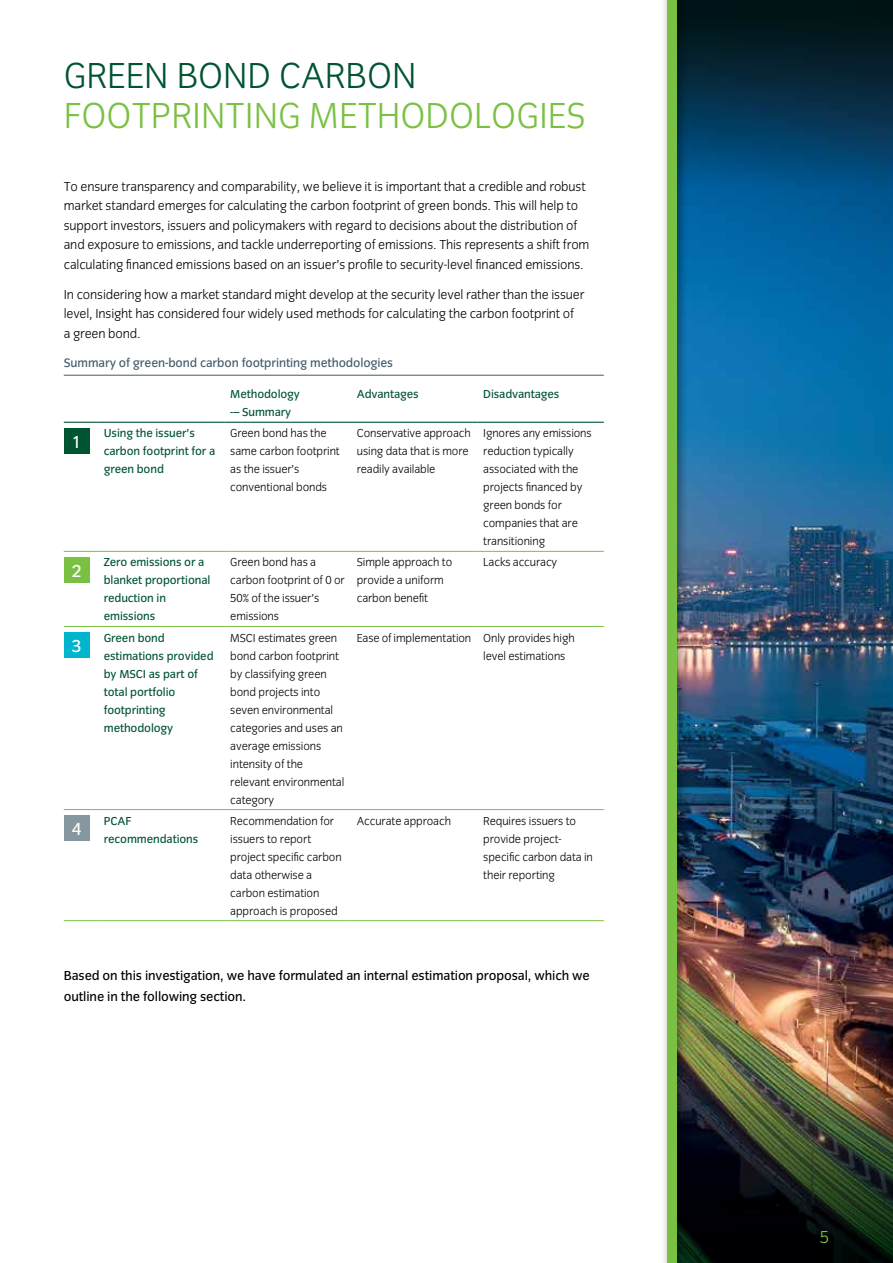
<style>
.page{position:relative;width:893px;height:1263px;background:#fff}
.page>*{position:absolute;margin:0;border:0;box-sizing:border-box;transform-origin:0 0}
.t1{font:37.5px "Congress Sans Light Std";color:#7ac143}
.t2{font:37.5px "Congress Sans Light Std";color:#005432}
.t3{font:18px "Congress Sans Std";color:#fff}
.t4{font:18px "Congress Sans Light Std";color:#7ac143}
.t5{font:13.5px/19.5px "Congress Sans Light Std";letter-spacing:-.01em;color:#000}
.t6{font:13.5px/20.2px "Congress Sans Std";letter-spacing:-.01em;color:#000}
.t7{font:12.75px "Congress Sans Std";letter-spacing:-.01em;color:#425a69}
.t8{font:12px/18px "Congress Sans Light Std";letter-spacing:-.01em;color:#000}
.t9{font:12px/18px "Congress Sans Std";letter-spacing:-.01em;color:#005432}
</style>
<div class="page">
<img style="left:688px;top:304px;width:205px;height:656px">
<img style="left:688px;top:960px;width:205px;height:303px">
<svg style="left:688px;top:0;width:205px;height:304px;background:#02436b"></svg>
<div style="left:661px;top:0;width:27px;height:1263px;background:#000;opacity:.45"></div>
<div style="left:667px;top:0;width:9px;height:1263px;background:#7ac143"></div>
<hr style="left:64px;top:375px;width:540px;height:1px;background:#425a69">
<hr style="left:64px;top:551px;width:34px;height:1px;background:#7ac143">
<hr style="left:98px;top:551px;width:126px;height:1px;background:#7ac143">
<hr style="left:224px;top:551px;width:127px;height:1px;background:#7ac143">
<hr style="left:351px;top:551px;width:126px;height:1px;background:#7ac143">
<hr style="left:477px;top:551px;width:127px;height:1px;background:#7ac143">
<hr style="left:64px;top:626px;width:34px;height:1px;background:#7ac143">
<hr style="left:98px;top:626px;width:126px;height:1px;background:#7ac143">
<hr style="left:224px;top:626px;width:127px;height:1px;background:#7ac143">
<hr style="left:351px;top:626px;width:126px;height:1px;background:#7ac143">
<hr style="left:477px;top:626px;width:127px;height:1px;background:#7ac143">
<hr style="left:64px;top:809px;width:34px;height:1px;background:#7ac143">
<hr style="left:98px;top:809px;width:126px;height:1px;background:#7ac143">
<hr style="left:224px;top:809px;width:127px;height:1px;background:#7ac143">
<hr style="left:351px;top:809px;width:126px;height:1px;background:#7ac143">
<hr style="left:477px;top:809px;width:127px;height:1px;background:#7ac143">
<hr style="left:64px;top:920px;width:34px;height:1px;background:#7ac143">
<hr style="left:98px;top:920px;width:126px;height:1px;background:#7ac143">
<hr style="left:224px;top:920px;width:127px;height:1px;background:#7ac143">
<hr style="left:351px;top:920px;width:126px;height:1px;background:#7ac143">
<hr style="left:477px;top:920px;width:127px;height:1px;background:#7ac143">
<hr style="left:64px;top:422px;width:34px;height:1px;background:#005432">
<hr style="left:98px;top:422px;width:126px;height:1px;background:#005432">
<hr style="left:224px;top:422px;width:127px;height:1px;background:#005432">
<hr style="left:351px;top:422px;width:126px;height:1px;background:#005432">
<hr style="left:477px;top:422px;width:127px;height:1px;background:#005432">
<div style="left:64px;top:428px;width:25px;height:26px;background:#005432"></div>
<div style="left:64px;top:557px;width:25px;height:26px;background:#7ac143"></div>
<div style="left:64px;top:632px;width:25px;height:26px;background:#00b5cc"></div>
<div style="left:64px;top:815px;width:25px;height:26px;background:#86979f"></div>
<h1 class="t2" style="left:64px;top:55px;width:354px">GREEN BOND CARBON</h1>
<h1 class="t1" style="left:64px;top:96px;width:523px">FOOTPRINTING METHODOLOGIES</h1>
<p class="t5" style="left:64px;top:177px;width:527px">To ensure transparency and comparability, we believe it is important that a credible and robust market standard emerges for calculating the carbon footprint of green bonds. This will help to support investors, issuers and policymakers with regard to decisions about the distribution of and exposure to emissions, and tackle underreporting of emissions. This represents a shift from calculating financed emissions based on an issuer’s profile to security-level financed emissions.</p>
<p class="t5" style="left:64px;top:285px;width:522px">In considering how a market standard might develop at the security level rather than the issuer level, Insight has considered four widely used methods for calculating the carbon footprint of<br>a green bond.</p>
<p class="t7" style="left:64px;top:355px;width:331px">Summary of green-bond carbon footprinting methodologies</p>
<p class="t9" style="left:230px;top:385px;width:71px">Methodology -– Summary</p>
<p class="t9" style="left:357px;top:385px;width:63px">Advantages</p>
<p class="t9" style="left:483px;top:385px;width:78px">Disadvantages</p>
<h2 class="t3" style="left:72px;top:432px;width:11px">1</h2>
<p class="t9" style="left:104px;top:424px;width:113px">Using the issuer’s carbon footprint for a green bond</p>
<p class="t8" style="left:230px;top:425px;width:111px">Green bond has the same carbon footprint as the issuer’s conventional bonds</p>
<p class="t8" style="left:357px;top:425px;width:115px">Conservative approach using data that is more readily available</p>
<p class="t8" style="left:483px;top:425px;width:110px">Ignores any emissions reduction typically associated with the projects financed by green bonds for companies that are transitioning</p>
<h2 class="t3" style="left:72px;top:561px;width:11px">2</h2>
<p class="t9" style="left:104px;top:554px;width:108px">Zero emissions or a blanket proportional reduction in emissions</p>
<p class="t8" style="left:230px;top:554px;width:116px">Green bond has a carbon footprint of 0 or<br>50% of the issuer’s emissions</p>
<p class="t8" style="left:357px;top:554px;width:97px">Simple approach to provide a uniform carbon benefit</p>
<p class="t8" style="left:483px;top:554px;width:76px">Lacks accuracy</p>
<h2 class="t3" style="left:72px;top:636px;width:11px">3</h2>
<p class="t9" style="left:104px;top:629px;width:111px">Green bond estimations provided by MSCI as part of total portfolio footprinting methodology</p>
<p class="t8" style="left:230px;top:629px;width:115px">MSCI estimates green bond carbon footprint by classifying green bond projects into seven environmental categories and uses an average emissions intensity of the relevant environmental category</p>
<p class="t8" style="left:483px;top:629px;width:93px;text-indent:-126px">Ease of implementation Only provides high level estimations</p>
<h2 class="t3" style="left:72px;top:819px;width:11px">4</h2>
<p class="t9" style="left:104px;top:812px;width:96px">PCAF recommendations</p>
<p class="t8" style="left:230px;top:812px;width:113px">Recommendation for issuers to report project specific carbon data otherwise a carbon estimation approach is proposed</p>
<p class="t8" style="left:357px;top:812px;width:96px">Accurate approach</p>
<p class="t8" style="left:483px;top:812px;width:111px">Requires issuers to provide project&shy;specific carbon data in their reporting</p>
<p class="t6" style="left:64px;top:966px;width:528px">Based on this investigation, we have formulated an internal estimation proposal, which we outline in the following section.</p>
<h2 class="t4" style="left:820px;top:1227px;width:11px">5</h2>
</div>
